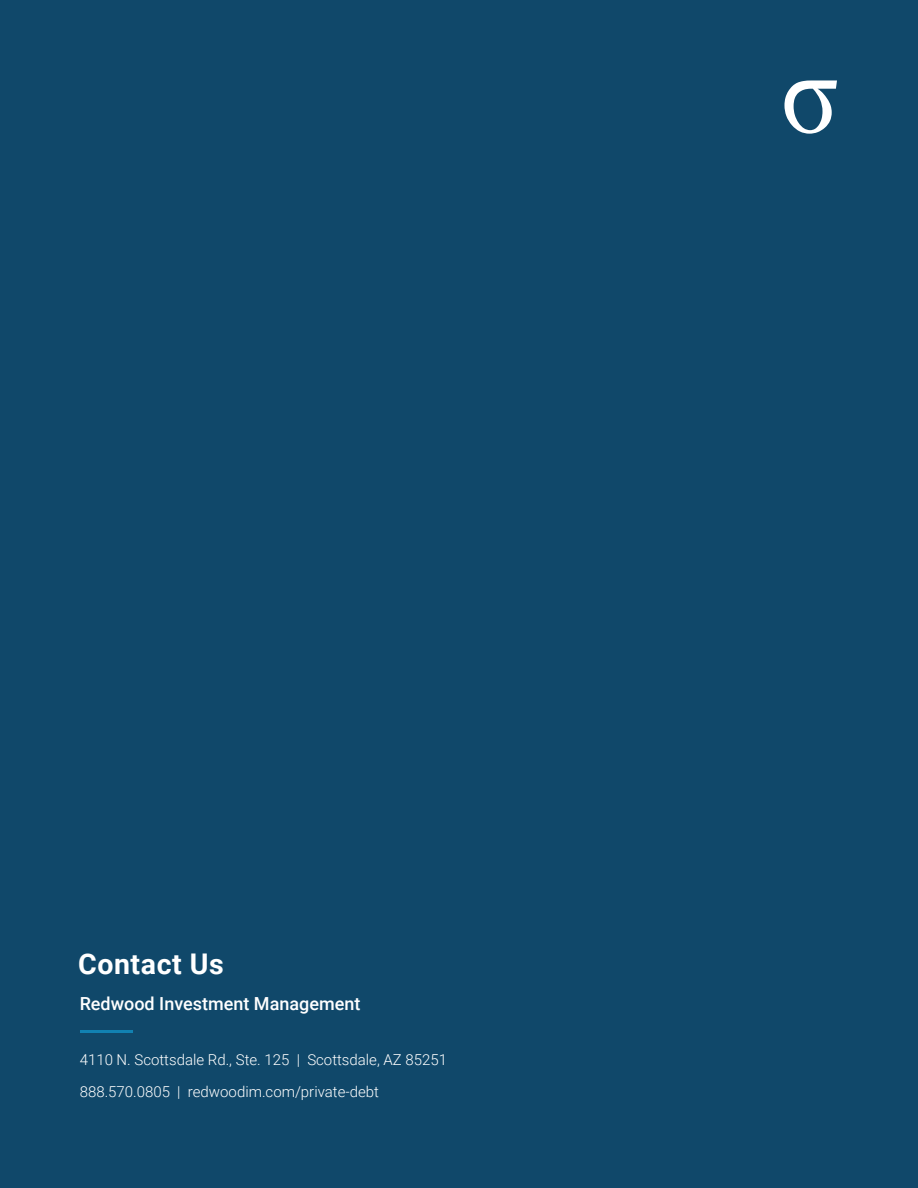
<style>
.page{position:relative;width:918px;height:1188px;background:#10486a}
.page>*{position:absolute;margin:0;border:0;box-sizing:border-box;transform-origin:0 0}
.CHART_TITLE{font:700 28.5px "Roboto";letter-spacing:.02em;color:#fff}
.Callout_Paragraph{font:500 18px "Roboto";color:#fff}
.Callout_Paragraph-2{font:300 15px "Roboto";color:#fff}
</style>
<div class="page">
<svg style="left:784px;top:80px;width:53px;height:54px"></svg>
<hr style="left:81px;top:1030px;width:52px;height:3px;background:#1181b1">
<p class="CHART_TITLE" style="left:78px;top:944px;width:147px">Contact Us</p>
<p class="Callout_Paragraph" style="left:80px;top:991px;width:282px">Redwood Investment Management</p>
<p class="Callout_Paragraph-2" style="left:80px;top:1049px;width:369px">4110 N. Scottsdale Rd., Ste. 125 | Scottsdale, AZ 85251</p>
<p class="Callout_Paragraph-2" style="left:80px;top:1081px;width:301px">888.570.0805 | redwoodim.com/private-debt</p>
</div>
